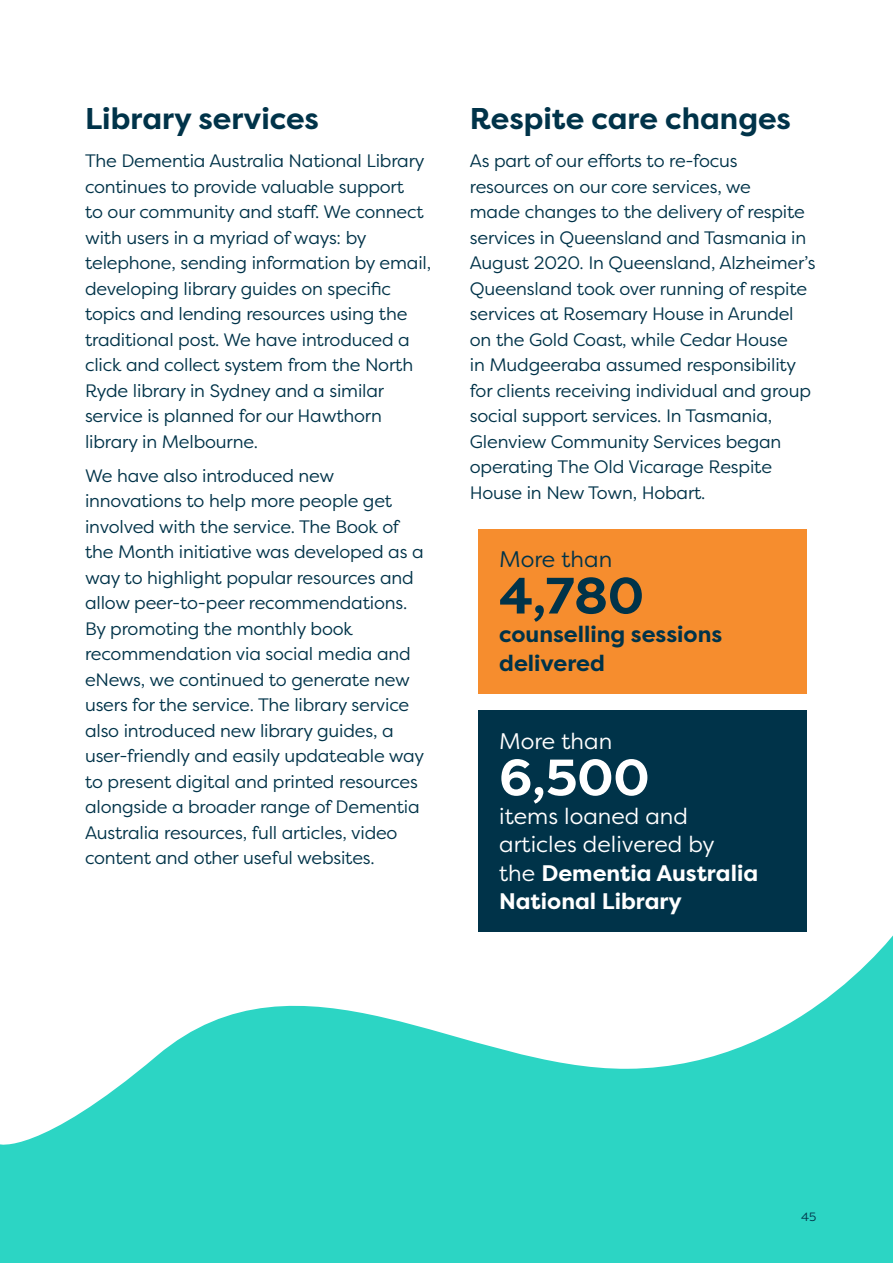
<style>
.page{position:relative;width:893px;height:1263px;background:#fff}
.page>*{position:absolute;margin:0;border:0;box-sizing:border-box;transform-origin:0 0}
.Lime_BG{font:700 51px "Filson Pro";color:#003349}
.Lime_BG-2{font:700 51px "Filson Pro";color:#fff}
.t1{font:700 30px "Filson Pro";color:#003349}
.Lime_BG-3{font:22.5px/28.5px "Filson Pro";color:#fff}
.Lime_BG-4{font:700 22.5px/28.5px "Filson Pro";color:#003349}
.Lime_BG-5{font:22.5px "Filson Pro";color:#003349}
.Body_White{font:18px/25.5px "Filson Pro";letter-spacing:-.01em;color:#003349}
.t2{font:12px "Filson Pro";color:#003349}
.s1{font-weight:700}
</style>
<div class="page">
<div style="left:478px;top:529px;width:328px;height:164px;background:#f68d2e"></div>
<div style="left:478px;top:711px;width:328px;height:221px;background:#003349"></div>
<svg style="left:0;top:915px;width:893px;height:348px;fill:#2cd5c4"></svg>
<h2 class="t1" style="left:85px;top:99px;width:235px">Library services</h2>
<p class="Body_White" style="left:85px;top:148px;width:348px">The Dementia Australia National Library continues to provide valuable support<br>to our community and staff. We connect with users in a myriad of ways: by telephone, sending information by email, developing library guides on specific topics and lending resources using the traditional post. We have introduced a click and collect system from the North Ryde library in Sydney and a similar service is planned for our Hawthorn library in Melbourne.</p>
<p class="Body_White" style="left:85px;top:462px;width:341px">We have also introduced new innovations to help more people get involved with the service. The Book of the Month initiative was developed as a way to highlight popular resources and allow peer-to-peer recommendations.<br>By promoting the monthly book recommendation via social media and eNews, we continued to generate new users for the service. The library service also introduced new library guides, a user-friendly and easily updateable way to present digital and printed resources alongside a broader range of Dementia Australia resources, full articles, video content and other useful websites.</p>
<h2 class="t1" style="left:470px;top:99px;width:323px">Respite care changes</h2>
<p class="Body_White" style="left:470px;top:148px;width:347px">As part of our efforts to re-focus resources on our core services, we<br>made changes to the delivery of respite services in Queensland and Tasmania in August 2020. In Queensland, Alzheimer’s Queensland took over running of respite services at Rosemary House in Arundel on the Gold Coast, while Cedar House<br>in Mudgeeraba assumed responsibility for clients receiving individual and group social support services. In Tasmania, Glenview Community Services began operating The Old Vicarage Respite House in New Town, Hobart.</p>
<p class="Lime_BG-5" style="left:499px;top:544px;width:115px">More than</p>
<p class="Lime_BG" style="left:499px;top:563px;width:146px">4,780</p>
<p class="Lime_BG-4" style="left:499px;top:620px;width:225px">counselling sessions delivered</p>
<p class="Lime_BG-3" style="left:499px;top:726px;width:115px">More than</p>
<p class="Lime_BG-2" style="left:499px;top:745px;width:152px">6,500</p>
<p class="Lime_BG-3" style="left:499px;top:801px;width:260px">items loaned and articles delivered by<br>the <span class="s1">Dementia Australia<br>National Library</span></p>
<p class="t2" style="left:801px;top:1209px;width:17px">45</p>
</div>
